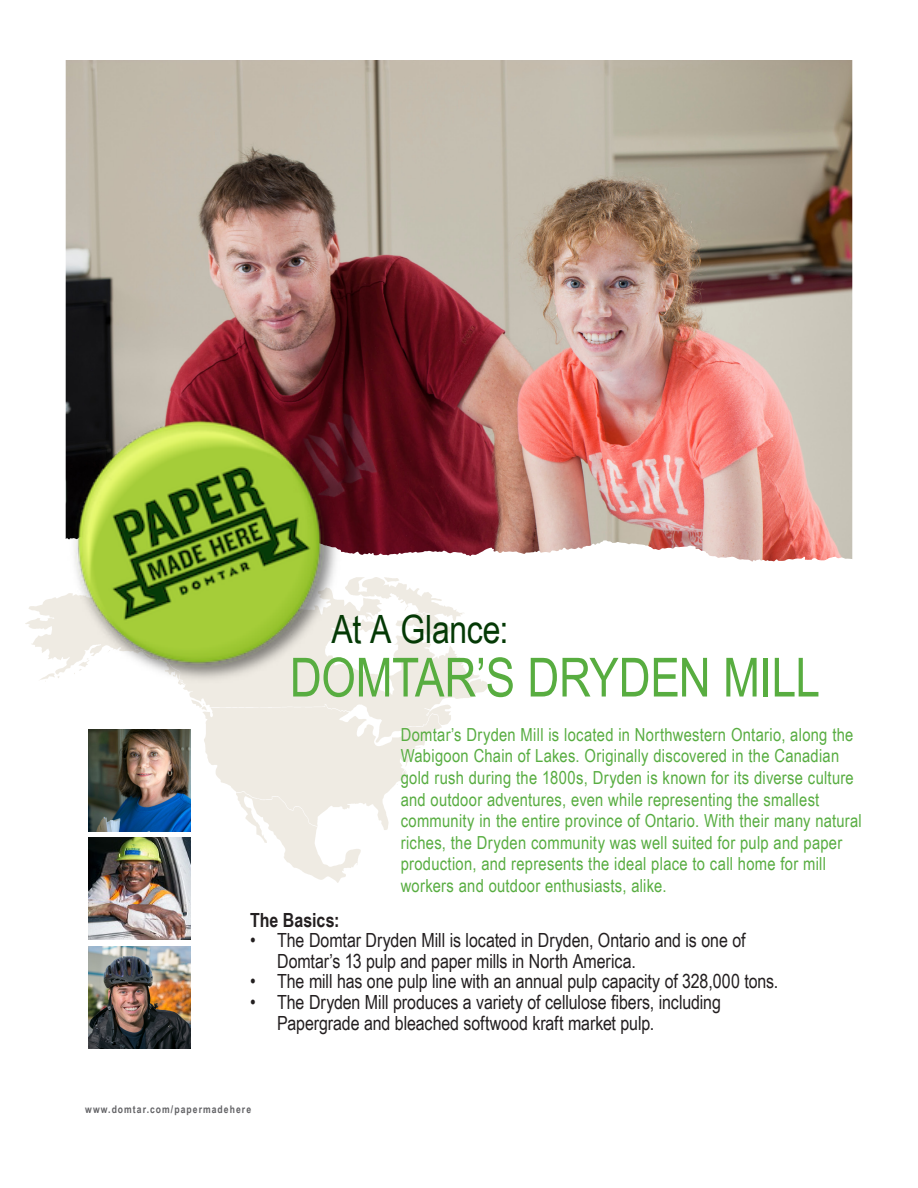
<style>
.page{position:relative;width:918px;height:1188px;background:#fff}
.page>*{position:absolute;margin:0;border:0;box-sizing:border-box;transform-origin:0 0}
.t1{font:54px "Arial Narrow";letter-spacing:-.01em;color:#58ad40}
.t2{font:39px "Arial Narrow";letter-spacing:-.01em;color:#043905}
.t3{font:19.5px/20.7px "Arial Narrow";letter-spacing:-.005em;color:#231f20}
.t4{font:700 19.5px "Arial Narrow";color:#231f20}
.t5{font:18px/21.6px "Arial Narrow";letter-spacing:.015em;color:#58ad41}
.t6{font:700 10.5px "Arial Narrow";letter-spacing:.1em;color:#636366}
</style>
<div class="page">
<img style="left:65px;top:60px;width:788px;height:475px">
<svg style="left:25px;top:535px;width:828px;height:514px"></svg>
<img style="left:26px;top:577px;width:461px;height:306px">
<img style="left:89px;top:730px;width:102px;height:102px">
<img style="left:89px;top:946px;width:102px;height:102px">
<img style="left:89px;top:837px;width:102px;height:102px">
<img style="left:66px;top:408px;width:300px;height:300px">
<p class="t2" style="left:332px;top:600px;width:178px">At A Glance:</p>
<p class="t1" style="left:290px;top:638px;width:532px">DOMTAR’S DRYDEN MILL</p>
<p class="t5" style="left:401px;top:723px;width:463px">Domtar’s Dryden Mill is located in Northwestern Ontario, along the Wabigoon Chain of Lakes. Originally discovered in the Canadian gold rush during the 1800s, Dryden is known for its diverse culture and outdoor adventures, even while representing the smallest community in the entire province of Ontario. With their many natural riches, the Dryden community was well suited for pulp and paper production, and represents the ideal place to call home for mill workers and outdoor enthusiasts, alike.</p>
<p class="t4" style="left:250px;top:905px;width:91px">The Basics:</p>
<p class="t3" style="left:277px;top:929px;width:470px;text-indent:-27px">• The Domtar Dryden Mill is located in Dryden, Ontario and is one of<br>Domtar’s 13 pulp and paper mills in North America.</p>
<p class="t3" style="left:250px;top:970px;width:530px">• The mill has one pulp line with an annual pulp capacity of 328,000 tons.</p>
<p class="t3" style="left:277px;top:991px;width:445px;text-indent:-27px">• The Dryden Mill produces a variety of cellulose fibers, including<br>Papergrade and bleached softwood kraft market pulp.</p>
<p class="t6" style="left:85px;top:1102px;width:167px">www.domtar.com/papermadehere</p>
</div>
